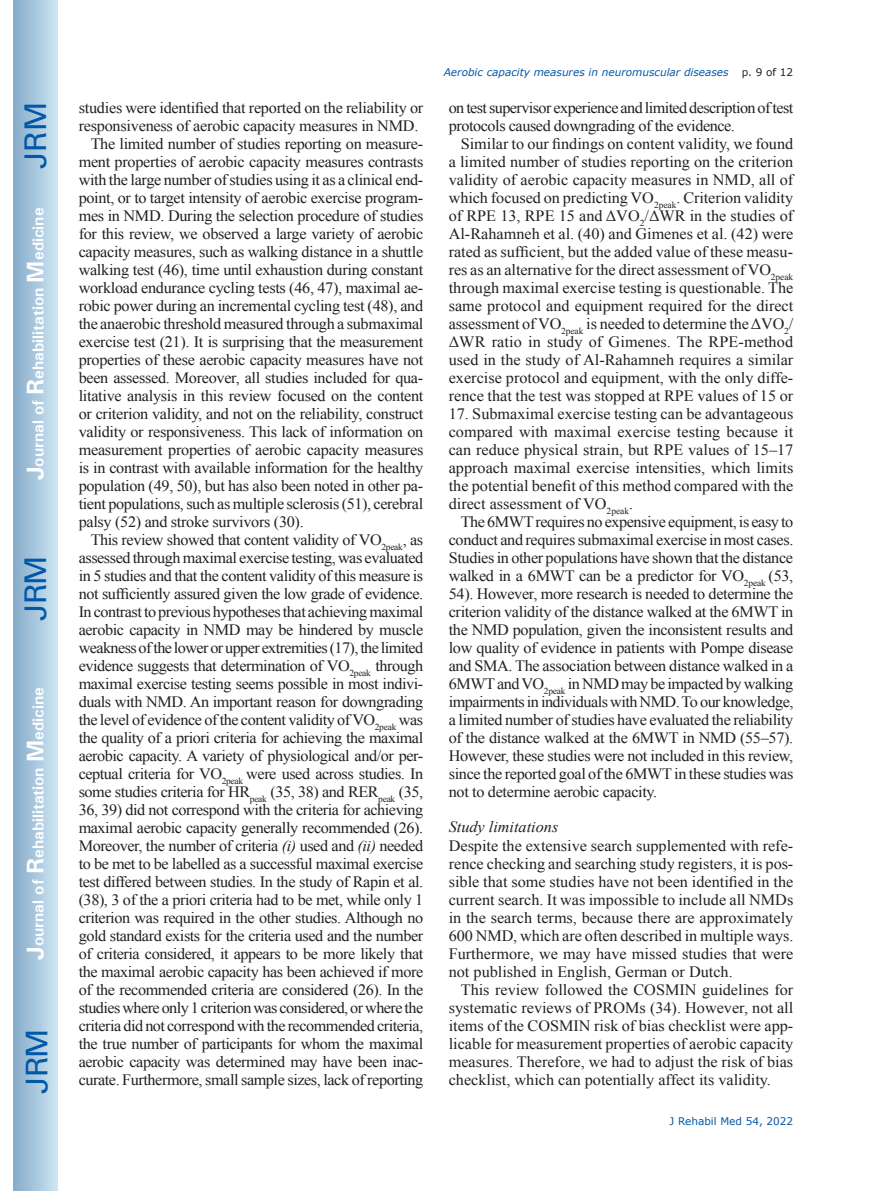
<style>
.page{position:relative;width:872px;height:1191px;background:#fff}
.page>*{position:absolute;margin:0;border:0;box-sizing:border-box;transform-origin:0 0}
.t1{font:30px "Univers";letter-spacing:-.03em;color:#0157a8}
.Txi{font:15.75px/18px "Times New Roman";letter-spacing:-.02em;color:#231f20;text-align:justify}
.Text_below_H2{font:15.75px/18px "Times New Roman";color:#231f20;text-align:justify}
.Tx{font:15.75px/18px "Times New Roman";letter-spacing:-.015em;color:#231f20}
.t2{font:700 15.75px "Univers";color:#fff}
.t3{font:italic 15.75px "Times New Roman";color:#231f20}
.t4{font:italic 10.5px "Verdana";color:#0157a8}
.t5{font:10.5px "Verdana";color:#0157a8}
.t6{font:10.5px "Verdana";color:#231f20}
.s1{font-size:24px}
.s2{font-style:italic}
</style>
<div class="page">
<div style="left:14px;top:0;width:43px;height:1191px;background:linear-gradient(to right,#88acca,#cbe5f2)"></div>
<h1 class="t1" style="left:18px;top:169px;width:68px;rotate:-90deg">JRM</h1>
<p class="t2" style="left:28px;top:480px;width:274px;rotate:-90deg"><span class="s1">J</span>ournal of <span class="s1">R</span>ehabilitation <span class="s1">M</span>edicine</p>
<h1 class="t1" style="left:18px;top:620px;width:67px;rotate:-90deg">JRM</h1>
<p class="t2" style="left:28px;top:959px;width:274px;rotate:-90deg"><span class="s1">J</span>ournal of <span class="s1">R</span>ehabilitation <span class="s1">M</span>edicine</p>
<h1 class="t1" style="left:19px;top:1093px;width:67px;rotate:-90deg">JRM</h1>
<p class="Tx" style="left:79px;top:98px;width:346px">studies were identified that reported on the reliability or responsiveness of aerobic capacity measures in NMD.</p>
<p class="Txi" style="left:79px;top:134px;width:346px;text-indent:12px">The limited number of studies reporting on measure&shy;ment properties of aerobic capacity measures contrasts with the large number of studies using it as a clinical end&shy;point, or to target intensity of aerobic exercise program&shy;mes in NMD. During the selection procedure of studies for this review, we observed a large variety of aerobic capacity measures, such as walking distance in a shuttle walking test (46), time until exhaustion during constant workload endurance cycling tests (46, 47), maximal ae&shy;robic power during an incremental cycling test (48), and the anaerobic threshold measured through a submaximal exercise test (21). It is surprising that the measurement properties of these aerobic capacity measures have not been assessed. Moreover, all studies included for qua&shy;litative analysis in this review focused on the content or criterion validity, and not on the reliability, construct validity or responsiveness. This lack of information on measurement properties of aerobic capacity measures is in contrast with available information for the healthy population (49, 50), but has also been noted in other pa&shy;tient populations, such as multiple sclerosis (51), cerebral palsy (52) and stroke survivors (30).</p>
<p class="Txi" style="left:79px;top:530px;width:346px;text-indent:12px">This review showed that content validity of VO<sub>2peak</sub>, as assessed through maximal exercise testing, was evaluated in 5 studies and that the content validity of this measure is not sufficiently assured given the low grade of evidence.<br>In contrast to previous hypotheses that achieving maximal aerobic capacity in NMD may be hindered by muscle weakness of the lower or upper extremities (17), the limited evidence suggests that determination of VO<sub>2peak</sub> through maximal exercise testing seems possible in most indivi&shy;duals with NMD. An important reason for downgrading the level of evidence of the content validity of VO<sub>2peak</sub> was the quality of a priori criteria for achieving the maximal aerobic capacity. A variety of physiological and/or per&shy;ceptual criteria for VO<sub>2peak</sub> were used across studies. In some studies criteria for HR<sub>peak</sub> (35, 38) and RER<sub>peak</sub> (35, 36, 39) did not correspond with the criteria for achieving maximal aerobic capacity generally recommended (26).<br>Moreover, the number of criteria <span class="s2">(i)</span> used and <span class="s2">(ii)</span> needed to be met to be labelled as a successful maximal exercise test differed between studies. In the study of Rapin et al. (38), 3 of the a priori criteria had to be met, while only 1 criterion was required in the other studies. Although no gold standard exists for the criteria used and the number of criteria considered, it appears to be more likely that the maximal aerobic capacity has been achieved if more of the recommended criteria are considered (26). In the studies where only 1 criterion was considered, or where the criteria did not correspond with the recommended criteria, the true number of participants for whom the maximal aerobic capacity was determined may have been inac&shy;curate. Furthermore, small sample sizes, lack of reporting</p>
<p class="t4" style="left:444px;top:65px;width:286px">Aerobic capacity measures in neuromuscular diseases</p>
<p class="t6" style="left:742px;top:65px;width:53px">p. 9 of 12</p>
<p class="Txi" style="left:449px;top:98px;width:346px">on test supervisor experience and limited description of test protocols caused downgrading of the evidence.</p>
<p class="Txi" style="left:449px;top:134px;width:346px;text-indent:12px">Similar to our findings on content validity, we found a limited number of studies reporting on the criterion validity of aerobic capacity measures in NMD, all of which focused on predicting VO<sub>2peak</sub>. Criterion validity of RPE 13, RPE 15 and ΔVO<sub>2</sub>/ΔWR in the studies of Al-Rahamneh et al. (40) and Gimenes et al. (42) were rated as sufficient, but the added value of these measu&shy;res as an alternative for the direct assessment of VO<sub>2peak </sub>through maximal exercise testing is questionable. The same protocol and equipment required for the direct assessment of VO<sub>2peak</sub> is needed to determine the ΔVO<sub>2</sub>/ ΔWR ratio in study of Gimenes. The RPE-method used in the study of Al-Rahamneh requires a similar exercise protocol and equipment, with the only diffe&shy;rence that the test was stopped at RPE values of 15 or</p>
<p class="Txi" style="left:449px;top:404px;width:346px">17. Submaximal exercise testing can be advantageous compared with maximal exercise testing because it can reduce physical strain, but RPE values of 15–17 approach maximal exercise intensities, which limits the potential benefit of this method compared with the direct assessment of VO<sub>2peak</sub>.</p>
<p class="Txi" style="left:449px;top:512px;width:346px;text-indent:12px">The 6MWT requires no expensive equipment, is easy to conduct and requires submaximal exercise in most cases.<br>Studies in other populations have shown that the distance walked in a 6MWT can be a predictor for VO<sub>2peak</sub> (53, 54). However, more research is needed to determine the criterion validity of the distance walked at the 6MWT in the NMD population, given the inconsistent results and low quality of evidence in patients with Pompe disease and SMA. The association between distance walked in a 6MWT and VO<sub>2peak</sub> in NMD may be impacted by walking impairments in individuals with NMD. To our knowledge, a limited number of studies have evaluated the reliability of the distance walked at the 6MWT in NMD (55–57).<br>However, these studies were not included in this review, since the reported goal of the 6MWT in these studies was not to determine aerobic capacity.</p>
<h2 class="t3" style="left:449px;top:815px;width:111px">Study limitations</h2>
<p class="Text_below_H2" style="left:449px;top:836px;width:346px">Despite the extensive search supplemented with refe&shy;rence checking and searching study registers, it is pos&shy;sible that some studies have not been identified in the current search. It was impossible to include all NMDs in the search terms, because there are approximately 600 NMD, which are often described in multiple ways.<br>Furthermore, we may have missed studies that were not published in English, German or Dutch.</p>
<p class="Txi" style="left:449px;top:980px;width:346px;text-indent:12px">This review followed the COSMIN guidelines for systematic reviews of PROMs (34). However, not all items of the COSMIN risk of bias checklist were app&shy;licable for measurement properties of aerobic capacity measures. Therefore, we had to adjust the risk of bias checklist, which can potentially affect its validity.</p>
<p class="t5" style="left:669px;top:1114px;width:125px">J Rehabil Med 54, 2022</p>
</div>
